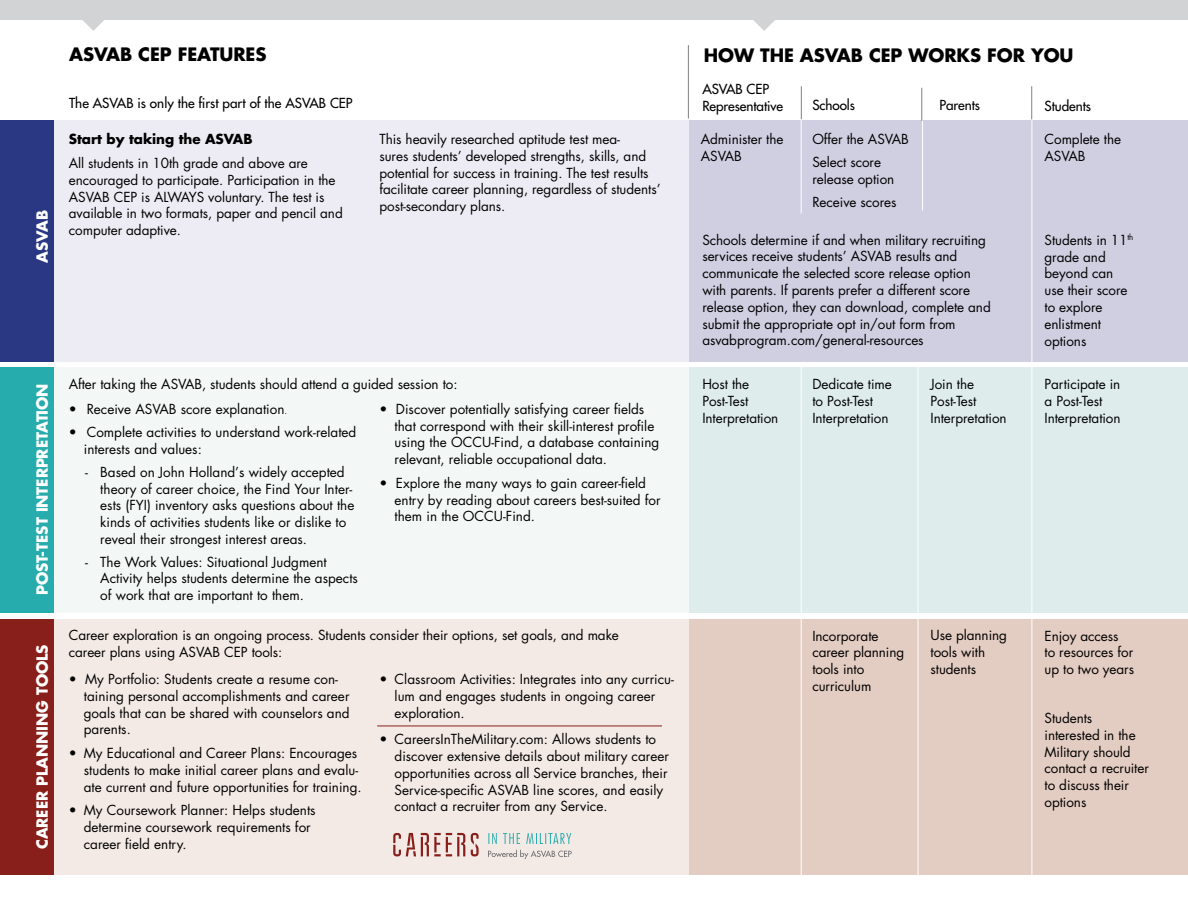
<style>
.page{position:relative;width:1188px;height:918px;background:#fff}
.page>*{position:absolute;margin:0;border:0;box-sizing:border-box;transform-origin:0 0}
.t1{font:700 18px "Futura LT";letter-spacing:-.005em;color:#000}
.t2{font:700 15px "Futura LT";letter-spacing:-.005em;color:#fff}
.t3{font:13.5px/16.8px "Futura LT";letter-spacing:-.005em;color:#000}
.t4{font:13.5px/17.2px "Futura LT";letter-spacing:-.005em;color:#000}
.t5{font:700 13.5px "Futura LT";letter-spacing:-.005em;color:#000}
.s1{font-family:"Futura PT";font-weight:300}
</style>
<div class="page">
<div style="left:0;top:619px;width:1186px;height:256px;background:#f3eae6"></div>
<div style="left:689px;top:619px;width:499px;height:256px;background:#e3ccc2"></div>
<div style="left:0;top:120px;width:1188px;height:242px;background:#edecf4"></div>
<div style="left:689px;top:120px;width:499px;height:242px;background:#d0cee1"></div>
<div style="left:0;top:367px;width:1188px;height:245px;background:#f3f8f7"></div>
<div style="left:689px;top:367px;width:499px;height:245px;background:#deecec"></div>
<div style="left:0;top:120px;width:54px;height:242px;background:#2a3884"></div>
<div style="left:0;top:619px;width:54px;height:256px;background:#891f1b"></div>
<div style="left:0;top:367px;width:54px;height:245px;background:#27acad"></div>
<hr style="left:801px;top:120px;width:1px;height:94px;background:#fff">
<hr style="left:801px;top:367px;width:1px;height:517px;background:#fff">
<hr style="left:922px;top:120px;width:1px;height:90px;background:#fff">
<hr style="left:918px;top:367px;width:1px;height:523px;background:#fff">
<hr style="left:1032px;top:120px;width:1px;height:767px;background:#fff">
<svg style="left:393px;top:833px;width:86px;height:23px"></svg>
<svg style="left:488px;top:833px;width:83px;height:11px"></svg>
<svg style="left:488px;top:850px;width:84px;height:9px"></svg>
<hr style="left:377px;top:726px;width:285px;height:1px;background:#891f1b">
<hr style="left:1031px;top:86px;width:1px;height:33px;background:#808285">
<hr style="left:922px;top:88px;width:1px;height:33px;background:#808285">
<hr style="left:801px;top:86px;width:1px;height:33px;background:#808285">
<hr style="left:688px;top:45px;width:1px;height:74px;background:#808285">
<svg style="left:83px;top:20px;width:21px;height:11px"></svg>
<svg style="left:753px;top:20px;width:22px;height:11px"></svg>
<div style="left:0;top:0;width:1188px;height:20px;background:#d1d3d4"></div>
<p class="t2" style="left:32px;top:263px;width:54px;rotate:-90deg">ASVAB</p>
<h1 class="t1" style="left:69px;top:42px;width:199px">ASVAB CEP FEATURES</h1>
<p class="t4" style="left:69px;top:94px;width:285px">The ASVAB is only the first part of the ASVAB CEP</p>
<p class="t5" style="left:69px;top:130px;width:185px">Start by taking the ASVAB</p>
<p class="t3" style="left:69px;top:155px;width:276px">All students in 10th grade and above are encouraged to participate. Participation in the ASVAB CEP is ALWAYS voluntary. The test is available in two formats, paper and pencil and computer adaptive.</p>
<p class="t3" style="left:379px;top:131px;width:283px">This heavily researched aptitude test mea-<br>sures students’ developed strengths, skills, and potential for success in training. The test results facilitate career planning, regardless of students’ post-secondary plans.</p>
<p class="t2" style="left:32px;top:595px;width:213px;rotate:-90deg">POST-TEST INTERPRETATION</p>
<p class="t2" style="left:32px;top:849px;width:206px;rotate:-90deg">CAREER PLANNING TOOLS</p>
<p class="t3" style="left:69px;top:376px;width:390px">After taking the ASVAB, students should attend a guided session to:</p>
<p class="t3" style="left:69px;top:401px;width:220px">• Receive ASVAB score explanation<span class="s1">.</span></p>
<p class="t3" style="left:84px;top:425px;width:274px;line-height:16.2px;text-indent:-15px">• Complete activities to understand work-related interests and values:</p>
<p class="t3" style="left:100px;top:464px;width:256px;text-indent:-15px">- Based on John Holland’s widely accepted theory of career choice, the Find Your Inter&shy;ests (FYI) inventory asks questions about the kinds of activities students like or dislike to reveal their strongest interest areas.</p>
<p class="t3" style="left:100px;top:554px;width:259px;text-indent:-15px">- The Work Values: Situational Judgment<br>Activity helps students determine the aspects of work that are important to them.</p>
<p class="t3" style="left:395px;top:401px;width:266px;text-indent:-15px">• Discover potentially satisfying career fields that correspond with their skill-interest profile using the OCCU-Find, a database containing relevant, reliable occupational data.</p>
<p class="t3" style="left:395px;top:475px;width:268px;text-indent:-15px">• Explore the many ways to gain career-field entry by reading about careers best-suited for them in the OCCU-Find.</p>
<p class="t3" style="left:69px;top:627px;width:552px;line-height:16.4px">Career exploration is an ongoing process. Students consider their options, set goals, and make career plans using ASVAB CEP tools:</p>
<p class="t3" style="left:84px;top:671px;width:267px;text-indent:-15px">• My Portfolio: Students create a resume con&shy;taining personal accomplishments and career goals that can be shared with counselors and parents.</p>
<p class="t3" style="left:84px;top:745px;width:279px;text-indent:-15px">• My Educational and Career Plans: Encourages students to make initial career plans and evalu&shy;ate current and future opportunities for training.</p>
<p class="t3" style="left:84px;top:802px;width:233px;text-indent:-15px">• My Coursework Planner: Helps students determine coursework requirements for career field entry.</p>
<p class="t3" style="left:395px;top:671px;width:281px;text-indent:-15px">• Classroom Activities: Integrates into any curricu&shy;lum and engages students in ongoing career exploration.</p>
<p class="t3" style="left:395px;top:731px;width:276px;text-indent:-15px">• CareersInTheMilitary.com: Allows students to discover extensive details about military career opportunities across all Service branches, their Service-specific ASVAB line scores, and easily contact a recruiter from any Service.</p>
<h1 class="t1" style="left:704px;top:44px;width:371px">HOW THE ASVAB CEP WORKS FOR YOU</h1>
<p class="t4" style="left:702px;top:80px;width:82px">ASVAB CEP<br>Representative</p>
<p class="t3" style="left:701px;top:131px;width:84px">Administer the<br>ASVAB</p>
<p class="t4" style="left:812px;top:97px;width:44px">Schools</p>
<p class="t4" style="left:940px;top:97px;width:42px">Parents</p>
<p class="t4" style="left:1045px;top:98px;width:48px">Students</p>
<p class="t3" style="left:812px;top:128px;width:98px;line-height:23.2px">Offer the ASVAB<br>Select score</p>
<p class="t3" style="left:812px;top:167px;width:86px;line-height:23.2px">release option<br>Receive scores</p>
<p class="t3" style="left:1045px;top:131px;width:78px">Complete the<br>ASVAB</p>
<p class="t3" style="left:702px;top:231px;width:290px">Schools determine if and when military recruiting services receive students’ ASVAB results and communicate the selected score release option with parents. If parents prefer a different score release option, they can download, complete and submit the appropriate opt in/out form from asvabprogram.com/general-resources</p>
<p class="t3" style="left:1045px;top:231px;width:90px">Students in 11<sup>th </sup>grade and beyond can use their score to explore enlistment options</p>
<p class="t3" style="left:812px;top:376px;width:81px">Dedicate time to Post-Test<br>Interpretation</p>
<p class="t3" style="left:931px;top:376px;width:78px">Join the<br>Post-Test<br>Interpretation</p>
<p class="t3" style="left:702px;top:376px;width:78px">Host the<br>Post-Test<br>Interpretation</p>
<p class="t3" style="left:1045px;top:376px;width:78px">Participate in a Post-Test<br>Interpretation</p>
<p class="t3" style="left:812px;top:627px;width:93px">Incorporate career planning tools into curriculum</p>
<p class="t3" style="left:931px;top:627px;width:78px">Use planning tools with students</p>
<p class="t3" style="left:1045px;top:627px;width:91px">Enjoy access<br>to resources for up to two years</p>
<p class="t3" style="left:1045px;top:710px;width:106px">Students interested in the<br>Military should contact a recruiter to discuss their options</p>
</div>
